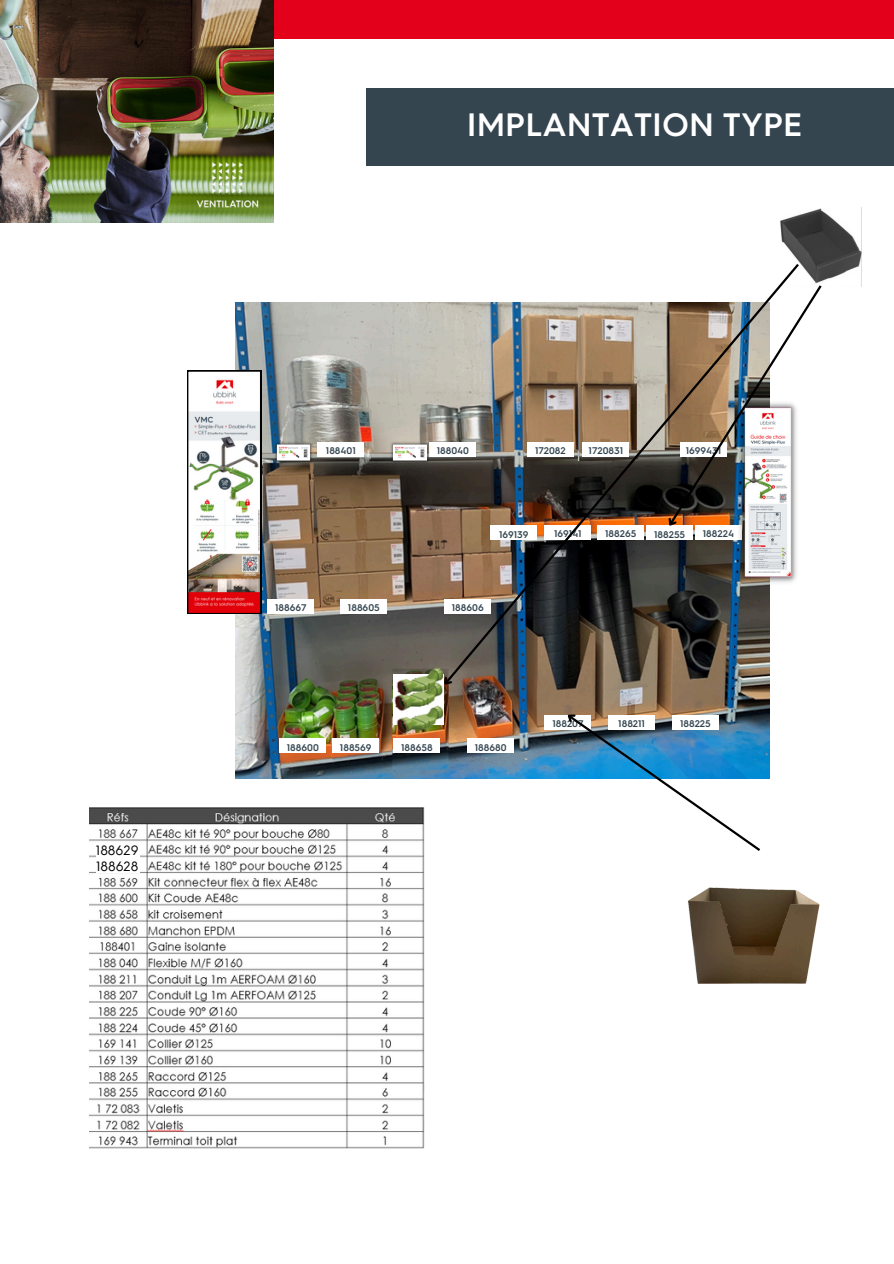
<style>
.page{position:relative;width:894px;height:1264px;background:#fff}
.page>*{position:absolute;margin:0;border:0;box-sizing:border-box;transform-origin:0 0}
.t1{font:600 32.4px "HGS3";color:#fff}
.t2{font:13.5px "HGS3";color:#000}
.t3{font:600 9.75px "HGS3";color:#344550}
</style>
<div class="page">
<img style="left:235px;top:302px;width:533px;height:476px">
<div style="left:318px;top:442px;width:46px;height:15px;background:#fff"></div>
<div style="left:430px;top:442px;width:45px;height:15px;background:#fff"></div>
<div style="left:268px;top:599px;width:46px;height:15px;background:#fff"></div>
<div style="left:341px;top:599px;width:46px;height:15px;background:#fff"></div>
<div style="left:545px;top:715px;width:45px;height:15px;background:#fff"></div>
<div style="left:280px;top:738px;width:46px;height:15px;background:#fff"></div>
<div style="left:332px;top:738px;width:46px;height:15px;background:#fff"></div>
<div style="left:394px;top:738px;width:46px;height:15px;background:#fff"></div>
<div style="left:467px;top:738px;width:46px;height:15px;background:#fff"></div>
<img style="left:394px;top:674px;width:1px;height:50px">
<img style="left:395px;top:659px;width:49px;height:38px">
<img style="left:395px;top:697px;width:49px;height:50px">
<img style="left:89px;top:807px;width:336px;height:341px">
<div style="left:366px;top:88px;width:527px;height:77px;background:#344550"></div>
<div style="left:0;top:0;width:893px;height:39px;background:#e2001a"></div>
<img style="left:0;top:0;width:273px;height:222px">
<img style="left:190px;top:152px;width:83px;height:65px">
<img style="left:187px;top:370px;width:74px;height:243px">
<img style="left:273px;top:442px;width:41px;height:21px">
<img style="left:780px;top:208px;width:80px;height:75px">
<img style="left:442px;top:261px;width:359px;height:425px">
<svg style="left:438px;top:673px;width:17px;height:17px"></svg>
<img style="left:687px;top:887px;width:133px;height:97px">
<svg style="left:562px;top:708px;width:200px;height:143px"></svg>
<div style="left:96px;top:844px;width:43px;height:28px;background:#fff"></div>
<img style="left:389px;top:442px;width:41px;height:21px">
<h2 class="t2" style="left:96px;top:842px;width:44px">188629</h2>
<h2 class="t2" style="left:96px;top:857px;width:44px">188628</h2>
<p class="t1" style="left:466px;top:106px;width:337px">IMPLANTATION TYPE</p>
<h1 class="t3" style="left:326px;top:445px;width:31px">188401</h1>
<p class="t3" style="left:685px;top:445px;width:37px">1699431</p>
<p class="t3" style="left:436px;top:445px;width:34px">188040</p>
<p class="t3" style="left:535px;top:445px;width:32px">172082</p>
<p class="t3" style="left:588px;top:445px;width:36px">1720831</p>
<p class="t3" style="left:499px;top:528px;width:31px">169139</p>
<p class="t3" style="left:605px;top:528px;width:33px">188265</p>
<p class="t3" style="left:654px;top:528px;width:33px">188255</p>
<p class="t3" style="left:702px;top:528px;width:33px">188224</p>
<p class="t3" style="left:554px;top:528px;width:29px">169141</p>
<p class="t3" style="left:275px;top:602px;width:33px">188667</p>
<p class="t3" style="left:348px;top:602px;width:33px">188605</p>
<p class="t3" style="left:451px;top:602px;width:33px">188606</p>
<p class="t3" style="left:552px;top:718px;width:33px">188207</p>
<p class="t3" style="left:618px;top:718px;width:28px">188211</p>
<p class="t3" style="left:679px;top:718px;width:32px">188225</p>
<p class="t3" style="left:287px;top:741px;width:33px">188600</p>
<p class="t3" style="left:340px;top:741px;width:33px">188569</p>
<p class="t3" style="left:475px;top:741px;width:33px">188680</p>
<p class="t3" style="left:401px;top:741px;width:33px">188658</p>
</div>
